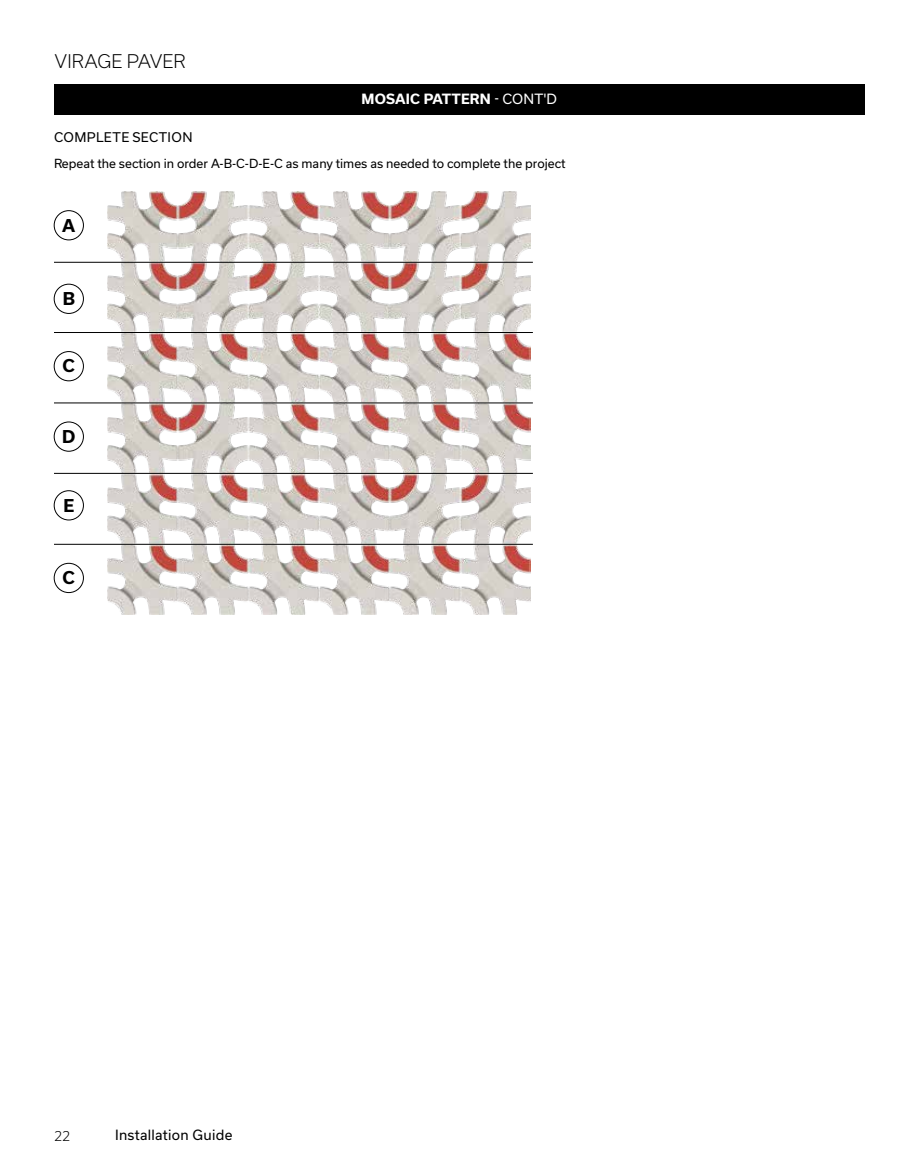
<style>
.page{position:relative;width:918px;height:1175px;background:#fff}
.page>*{position:absolute;margin:0;border:0;box-sizing:border-box;transform-origin:0 0}
.t1{font:300 18px "Usual";letter-spacing:.01em;color:#000}
.t2{font:700 16.8px "Usual";color:#000}
.t3{font:700 13.5px "Usual";letter-spacing:.015em;color:#fff}
.t4{font:13.5px "Usual";letter-spacing:.02em;color:#000}
.t5{font:300 13.5px "Usual";color:#000}
.t6{font:12.75px "Usual";letter-spacing:.03em;color:#000}
.t7{font:12px "Usual";color:#000}
.s1{font-weight:400}
</style>
<div class="page">
<div style="left:54px;top:84px;width:810px;height:30px;background:#000"></div>
<img style="left:107px;top:191px;width:424px;height:424px">
<div style="left:54px;top:210px;width:30px;height:30px;border:1px solid #000;border-radius:50%"></div>
<div style="left:54px;top:284px;width:30px;height:30px;border:1px solid #000;border-radius:50%"></div>
<div style="left:54px;top:351px;width:30px;height:30px;border:1px solid #000;border-radius:50%"></div>
<div style="left:54px;top:422px;width:30px;height:29px;border:1px solid #000;border-radius:50%"></div>
<div style="left:54px;top:563px;width:30px;height:30px;border:1px solid #000;border-radius:50%"></div>
<div style="left:54px;top:490px;width:30px;height:30px;border:1px solid #000;border-radius:50%"></div>
<hr style="left:54px;top:262px;width:479px;height:1px;background:#000">
<hr style="left:54px;top:332px;width:479px;height:1px;background:#000">
<hr style="left:54px;top:403px;width:479px;height:1px;background:#000">
<hr style="left:54px;top:473px;width:479px;height:1px;background:#000">
<hr style="left:54px;top:544px;width:479px;height:1px;background:#000">
<h1 class="t1" style="left:55px;top:50px;width:132px">VIRAGE PAVER</h1>
<p class="t3" style="left:362px;top:92px;width:197px">MOSAIC PATTERN <span class="s1">- CONT'D</span></p>
<p class="t6" style="left:54px;top:129px;width:140px">COMPLETE SECTION</p>
<p class="t7" style="left:54px;top:156px;width:513px">Repeat the section in order A-B-C-D-E-C as many times as needed to complete the project</p>
<h2 class="t2" style="left:62px;top:215px;width:15px">A</h2>
<h2 class="t2" style="left:63px;top:289px;width:14px">B</h2>
<h2 class="t2" style="left:63px;top:356px;width:14px">C</h2>
<h2 class="t2" style="left:62px;top:427px;width:15px">D</h2>
<h2 class="t2" style="left:63px;top:495px;width:12px">E</h2>
<h2 class="t2" style="left:63px;top:568px;width:14px">C</h2>
<p class="t5" style="left:54px;top:1127px;width:18px">22</p>
<p class="t4" style="left:115px;top:1127px;width:119px">Installation Guide</p>
</div>
